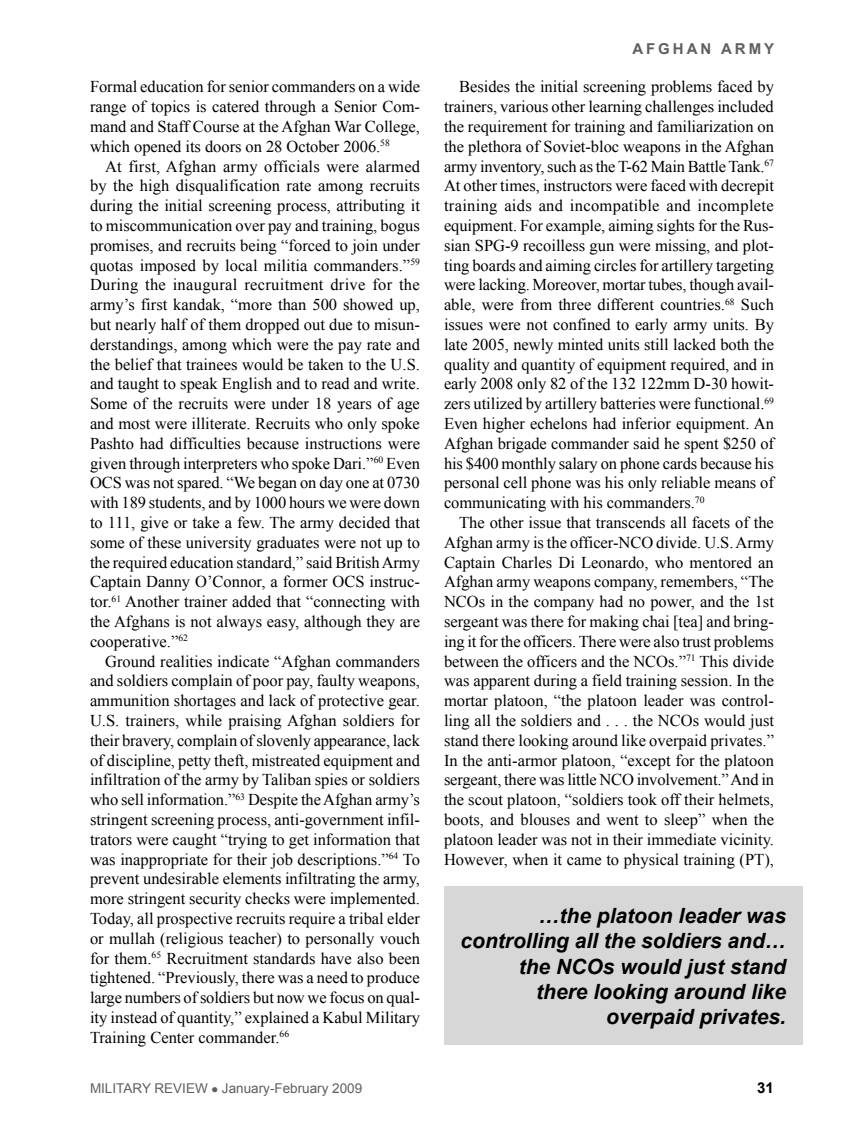
<style>
.page{position:relative;width:864px;height:1134px;background:#fff}
.page>*{position:absolute;margin:0;border:0;box-sizing:border-box;transform-origin:0 0}
.fob{font:italic 700 21px/25.2px "Arial";color:#000;text-align:right}
.fob-2{font:16.5px/19.8px "Times New Roman";color:#000;text-align:justify}
.t1{font:700 15px "Arial";letter-spacing:.2em;color:#5e5f5f}
.t2{font:700 15px "Arial";color:#000}
.t3{font:13.5px "Arial";color:#5e5f5f}
</style>
<div class="page">
<div style="left:444px;top:886px;width:358px;height:160px;background:#d7d7d7"></div>
<p class="fob-2" style="left:90px;top:77px;width:332px">Formal education for senior commanders on a wide range of topics is catered through a Senior Com&shy;mand and Staff Course at the Afghan War College, which opened its doors on 28 October 2006.<sup>58</sup></p>
<p class="fob-2" style="left:90px;top:156px;width:332px;text-indent:15px">At first, Afghan army officials were alarmed by the high disqualification rate among recruits during the initial screening process, attributing it to miscommunication over pay and training, bogus promises, and recruits being “forced to join under quotas imposed by local militia commanders.”<sup>59<br></sup>During the inaugural recruitment drive for the army’s first kandak, “more than 500 showed up, but nearly half of them dropped out due to misun&shy;derstandings, among which were the pay rate and the belief that trainees would be taken to the U.S. and taught to speak English and to read and write.<br>Some of the recruits were under 18 years of age and most were illiterate. Recruits who only spoke Pashto had difficulties because instructions were given through interpreters who spoke Dari.”<sup>60</sup> Even OCS was not spared. “We began on day one at 0730 with 189 students, and by 1000 hours we were down to 111, give or take a few. The army decided that some of these university graduates were not up to the required education standard,” said British Army Captain Danny O’Connor, a former OCS instruc&shy;tor.<sup>61</sup> Another trainer added that “connecting with the Afghans is not always easy, although they are cooperative.”<sup>62</sup></p>
<p class="fob-2" style="left:90px;top:651px;width:332px;text-indent:15px">Ground realities indicate “Afghan commanders and soldiers complain of poor pay, faulty weapons, ammunition shortages and lack of protective gear.<br>U.S. trainers, while praising Afghan soldiers for their bravery, complain of slovenly appearance, lack of discipline, petty theft, mistreated equipment and infiltration of the army by Taliban spies or soldiers who sell information.”<sup>63</sup> Despite the Afghan army’s stringent screening process, anti-government infil&shy;trators were caught “trying to get information that was inappropriate for their job descriptions.”<sup>64</sup> To prevent undesirable elements infiltrating the army, more stringent security checks were implemented.<br>Today, all prospective recruits require a tribal elder or mullah (religious teacher) to personally vouch for them.<sup>65</sup> Recruitment standards have also been tightened. “Previously, there was a need to produce large numbers of soldiers but now we focus on qual&shy;ity instead of quantity,” explained a Kabul Military Training Center commander.<sup>66</sup></p>
<p class="t1" style="left:632px;top:39px;width:143px">AFGHAN ARMY</p>
<p class="fob-2" style="left:444px;top:77px;width:332px;text-indent:15px">Besides the initial screening problems faced by trainers, various other learning challenges included the requirement for training and familiarization on the plethora of Soviet-bloc weapons in the Afghan army inventory, such as the T-62 Main Battle Tank.<sup>67<br></sup>At other times, instructors were faced with decrepit training aids and incompatible and incomplete equipment. For example, aiming sights for the Rus&shy;sian SPG-9 recoilless gun were missing, and plot&shy;ting boards and aiming circles for artillery targeting were lacking. Moreover, mortar tubes, though avail&shy;able, were from three different countries.<sup>68</sup> Such issues were not confined to early army units. By late 2005, newly minted units still lacked both the quality and quantity of equipment required, and in early 2008 only 82 of the 132 122mm D-30 howit&shy;zers utilized by artillery batteries were functional.<sup>69<br></sup>Even higher echelons had inferior equipment. An Afghan brigade commander said he spent $250 of his $400 monthly salary on phone cards because his personal cell phone was his only reliable means of communicating with his commanders.<sup>70</sup></p>
<p class="fob-2" style="left:444px;top:512px;width:332px;text-indent:15px">The other issue that transcends all facets of the Afghan army is the officer-NC O divide. U.S. Army Captain Charles Di Leonardo, who mentored an Afghan army weapons company, remembers, “The NCOs in the company had no power, and the 1st sergeant was there for making chai [tea] and bring&shy;ing it for the officers. There were also trust problems between the officers and the NCOs.”<sup>71</sup> This divide was apparent during a field training session. In the mortar platoon, “the platoon leader was control&shy;ling all the soldiers and . . . the NCOs would just stand there looking around like overpaid privates.” In the anti-armor platoon, “except for the platoon sergeant, there was little NC O involvement.” And in the scout platoon, “soldiers took off their helmets, boots, and blouses and went to sleep” when the platoon leader was not in their immediate vicinity.<br>However, when it came to physical training (PT),</p>
<p class="fob" style="left:460px;top:904px;width:327px">…the platoon leader was controlling all the soldiers and… the NCOs would just stand<br>there looking around like overpaid privates.</p>
<p class="t3" style="left:90px;top:1080px;width:274px">Military Review ● January-February 2009</p>
<p class="t2" style="left:757px;top:1078px;width:18px">31</p>
</div>
